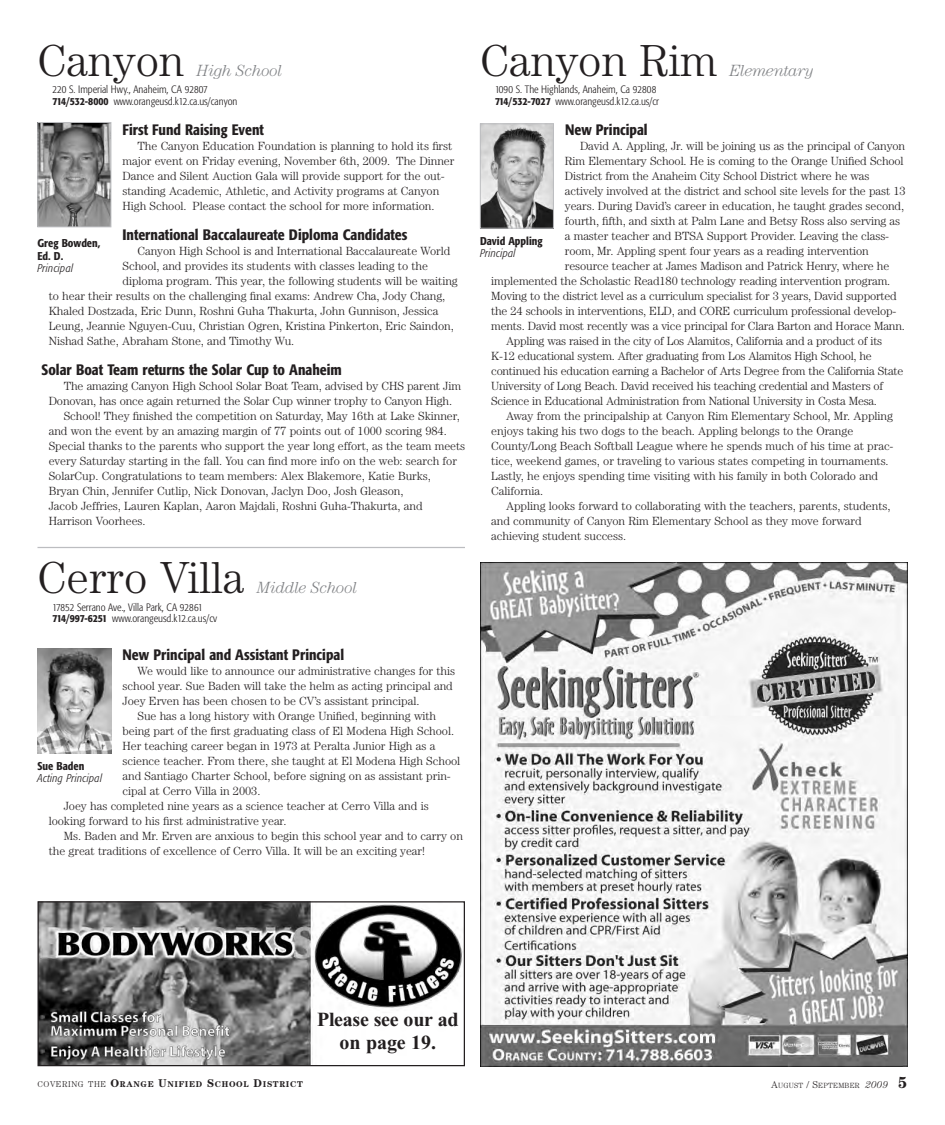
<style>
.page{position:relative;width:945px;height:1125px;background:#fff}
.page>*{position:absolute;margin:0;border:0;box-sizing:border-box;transform-origin:0 0}
.t1{font:300 45px "Century";color:#231f20}
.t2{font:700 20px/22.5px "Times New Roman";letter-spacing:-.015em;color:#231f20;text-align:center}
.t3{font:italic 300 16.25px "Century";letter-spacing:-.02em;color:#808285}
.t4{font:500 condensed 15px "Formata";color:#231f20}
.t5{font:300 11.88px/15px "Century";letter-spacing:-.005em;color:#231f20}
.t6{font:500 condensed 11.25px/12.5px "Formata";color:#231f20}
.t7{font:italic 300 condensed 11.25px "Formata";letter-spacing:.02em;color:#231f20}
.t8{font:300 condensed 10.62px/11.2px "Formata";color:#231f20}
.t9{font:700 8.5px "Century";letter-spacing:.075em;color:#231f20}
.t10{font:300 7.5px "Century";letter-spacing:.03em;color:#231f20}
.s1{font-weight:500}
.s2{font-weight:300}
.s3{font-size:11.25px}
.s4{font-size:10px}
.s5{font-style:italic;font-size:10px}
.s6{font-weight:700;font-size:16.25px}
</style>
<div class="page">
<img style="left:40px;top:124px;width:69px;height:101px">
<div style="left:38px;top:122px;width:73px;height:105px;border:1px solid #bcbdc0"></div>
<img style="left:38px;top:649px;width:73px;height:105px">
<img style="left:40px;top:903px;width:423px;height:161px">
<div style="left:38px;top:901px;width:427px;height:165px;border:1px solid #231f20"></div>
<img style="left:482px;top:126px;width:70px;height:101px">
<div style="left:480px;top:124px;width:74px;height:105px;border:1px solid #bcbdc0"></div>
<img style="left:480px;top:562px;width:427px;height:504px">
<hr style="left:38px;top:547px;width:427px;height:1px;background:#bcbdc0">
<h1 class="t1" style="left:38px;top:45px;width:148px">Canyon</h1>
<h3 class="t3" style="left:197px;top:65px;width:87px">High School</h3>
<p class="t8" style="left:52px;top:85px;width:186px">220 S. Imperial Hwy., Anaheim, CA 92807<br><span class="s1">714/532-8000</span> www.orangeusd.k12.ca.us/canyon</p>
<p class="t4" style="left:122px;top:124px;width:143px">First Fund Raising Event</p>
<p class="t5" style="left:122px;top:139px;width:333px;text-indent:15px">The Canyon Education Foundation is planning to hold its first major event on Friday evening, November 6th, 2009. The Dinner Dance and Silent Auction Gala will provide support for the out&shy;standing Academic, Athletic, and Activity programs at Canyon High School. Please contact the school for more information.</p>
<p class="t4" style="left:122px;top:229px;width:286px">International Baccalaureate Diploma Candidates</p>
<p class="t5" style="left:138px;top:244px;width:314px">Canyon High School is and International Baccalaureate World</p>
<p class="t5" style="left:122px;top:259px;width:307px">School, and provides its students with classes leading to the</p>
<p class="t5" style="left:122px;top:274px;width:337px">diploma program. This year, the following students will be waiting</p>
<p class="t5" style="left:49px;top:289px;width:398px">to hear their results on the challenging final exams: Andrew Cha, Jody Chang,</p>
<p class="t5" style="left:49px;top:304px;width:391px">Khaled Dostzada, Eric Dunn, Roshni Guha Thakurta, John Gunnison, Jessica</p>
<p class="t5" style="left:49px;top:319px;width:407px">Leung, Jeannie Nguyen-Cuu, Christian Ogren, Kristina Pinkerton, Eric Saindon,</p>
<p class="t5" style="left:49px;top:334px;width:247px">Nishad Sathe, Abraham Stone, and Timothy Wu.</p>
<p class="t4" style="left:42px;top:364px;width:302px">Solar Boat Team returns the Solar Cup to Anaheim</p>
<p class="t5" style="left:64px;top:379px;width:399px">The amazing Canyon High School Solar Boat Team, advised by CHS parent Jim</p>
<p class="t5" style="left:49px;top:394px;width:405px">Donovan, has once again returned the Solar Cup winner trophy to Canyon High.</p>
<p class="t5" style="left:64px;top:409px;width:398px">School! They finished the competition on Saturday, May 16th at Lake Skinner,</p>
<p class="t5" style="left:49px;top:424px;width:400px">and won the event by an amazing margin of 77 points out of 1000 scoring 984.</p>
<p class="t5" style="left:49px;top:439px;width:418px">Special thanks to the parents who support the year long effort, as the team meets</p>
<p class="t5" style="left:49px;top:454px;width:410px">every Saturday starting in the fall. You can find more info on the web: search for</p>
<p class="t5" style="left:49px;top:469px;width:384px">SolarCup. Congratulations to team members: Alex Blakemore, Katie Burks,</p>
<p class="t5" style="left:49px;top:484px;width:356px">Bryan Chin, Jennifer Cutlip, Nick Donovan, Jaclyn Doo, Josh Gleason,</p>
<p class="t5" style="left:49px;top:499px;width:375px">Jacob Jeffries, Lauren Kaplan, Aaron Majdali, Roshni Guha-Thakurta, and</p>
<p class="t5" style="left:49px;top:514px;width:98px">Harrison Voorhees.</p>
<p class="t6" style="left:38px;top:238px;width:64px">Greg Bowden,<br>Ed. D.</p>
<p class="t7" style="left:38px;top:264px;width:37px">Principal</p>
<h1 class="t1" style="left:38px;top:562px;width:208px">Cerro Villa</h1>
<h3 class="t3" style="left:257px;top:582px;width:102px">Middle School</h3>
<p class="t8" style="left:52px;top:602px;width:166px">17852 Serrano Ave., Villa Park, CA 92861<br><span class="s1">714/997-6251</span> www.orangeusd.k12.ca.us/cv</p>
<p class="t4" style="left:122px;top:649px;width:223px">New Principal and Assistant Principal</p>
<p class="t5" style="left:138px;top:664px;width:319px">We would like to announce our administrative changes for this</p>
<p class="t5" style="left:122px;top:679px;width:332px">school year. Sue Baden will take the helm as acting principal and</p>
<p class="t5" style="left:122px;top:694px;width:298px">Joey Erven has been chosen to be CV’s assistant principal.</p>
<p class="t5" style="left:138px;top:709px;width:300px">Sue has a long history with Orange Unified, beginning with</p>
<p class="t5" style="left:122px;top:724px;width:333px">being part of the first graduating class of El Modena High School.</p>
<p class="t5" style="left:122px;top:739px;width:314px">Her teaching career began in 1973 at Peralta Junior High as a</p>
<p class="t5" style="left:122px;top:754px;width:339px">science teacher. From there, she taught at El Modena High School</p>
<p class="t5" style="left:122px;top:769px;width:330px">and Santiago Charter School, before signing on as assistant prin-</p>
<p class="t5" style="left:122px;top:784px;width:139px">cipal at Cerro Villa in 2003.</p>
<p class="t5" style="left:64px;top:799px;width:367px">Joey has completed nine years as a science teacher at Cerro Villa and is</p>
<p class="t5" style="left:49px;top:814px;width:239px">looking forward to his first administrative year.</p>
<p class="t5" style="left:64px;top:829px;width:401px">Ms. Baden and Mr. Erven are anxious to begin this school year and to carry on</p>
<p class="t5" style="left:49px;top:844px;width:378px">the great traditions of excellence of Cerro Villa. It will be an exciting year!</p>
<p class="t6" style="left:38px;top:760px;width:48px">Sue Baden</p>
<p class="t7" style="left:38px;top:774px;width:66px">Acting Principal</p>
<h1 class="t1" style="left:480px;top:45px;width:239px">Canyon Rim</h1>
<h3 class="t3" style="left:730px;top:65px;width:86px">Elementary</h3>
<p class="t8" style="left:495px;top:85px;width:166px">1090 S. The Highlands, Anaheim, Ca 92808<br><span class="s1">714/532-7027</span> www.orangeusd.k12.ca.us/cr</p>
<p class="t4" style="left:565px;top:124px;width:84px">New Principal</p>
<p class="t5" style="left:580px;top:139px;width:327px">David A. Appling, Jr. will be joining us as the principal of Canyon</p>
<p class="t5" style="left:565px;top:154px;width:340px">Rim Elementary School. He is coming to the Orange Unified School</p>
<p class="t5" style="left:565px;top:169px;width:306px">District from the Anaheim City School District where he was</p>
<p class="t5" style="left:565px;top:184px;width:342px">actively involved at the district and school site levels for the past 13</p>
<p class="t5" style="left:565px;top:199px;width:341px">years. During David’s career in education, he taught grades second,</p>
<p class="t5" style="left:565px;top:214px;width:337px">fourth, fifth, and sixth at Palm Lane and Betsy Ross also serving as</p>
<p class="t5" style="left:565px;top:229px;width:326px">a master teacher and BTSA Support Provider. Leaving the class-</p>
<p class="t5" style="left:565px;top:244px;width:305px">room, Mr. Appling spent four years as a reading intervention</p>
<p class="t5" style="left:565px;top:259px;width:326px">resource teacher at James Madison and Patrick Henry, where he</p>
<p class="t5" style="left:491px;top:274px;width:401px">implemented the Scholastic Read180 technology reading intervention program.</p>
<p class="t5" style="left:491px;top:289px;width:407px">Moving to the district level as a curriculum specialist for 3 years, David supported</p>
<p class="t5" style="left:491px;top:304px;width:407px">the 24 schools in interventions, ELD, and CORE curriculum professional develop-</p>
<p class="t5" style="left:491px;top:319px;width:415px">ments. David most recently was a vice principal for Clara Barton and Horace Mann.</p>
<p class="t5" style="left:506px;top:334px;width:378px">Appling was raised in the city of Los Alamitos, California and a product of its</p>
<p class="t5" style="left:491px;top:349px;width:382px">K-12 educational system. After graduating from Los Alamitos High School, he</p>
<p class="t5" style="left:491px;top:364px;width:414px">continued his education earning a Bachelor of Arts Degree from the California State</p>
<p class="t5" style="left:491px;top:379px;width:394px">University of Long Beach. David received his teaching credential and Masters of</p>
<p class="t5" style="left:491px;top:394px;width:387px">Science in Educational Administration from National University in Costa Mesa.</p>
<p class="t5" style="left:506px;top:409px;width:388px">Away from the principalship at Canyon Rim Elementary School, Mr. Appling</p>
<p class="t5" style="left:491px;top:424px;width:364px">enjoys taking his two dogs to the beach. Appling belongs to the Orange</p>
<p class="t5" style="left:491px;top:439px;width:404px">County/Long Beach Softball League where he spends much of his time at prac-</p>
<p class="t5" style="left:491px;top:454px;width:399px">tice, weekend games, or traveling to various states competing in tournaments.</p>
<p class="t5" style="left:491px;top:469px;width:388px">Lastly, he enjoys spending time visiting with his family in both Colorado and</p>
<p class="t5" style="left:491px;top:484px;width:53px">California.</p>
<p class="t5" style="left:506px;top:499px;width:386px">Appling looks forward to collaborating with the teachers, parents, students,</p>
<p class="t5" style="left:491px;top:514px;width:372px">and community of Canyon Rim Elementary School as they move forward</p>
<p class="t5" style="left:491px;top:529px;width:137px">achieving student success.</p>
<p class="t6" style="left:480px;top:235px;width:64px">David Appling</p>
<p class="t7" style="left:480px;top:249px;width:37px">Principal</p>
<h2 class="t2" style="left:317px;top:1011px;width:143px">Please see our ad on page 19.</h2>
<p class="t9" style="left:38px;top:1081px;width:267px"><span class="s2">COVERING THE</span> <span class="s3">O</span>RANGE <span class="s3">U</span>NIFIED <span class="s3">S</span>CHOOL <span class="s3">D</span>ISTRICT</p>
<p class="t10" style="left:771px;top:1083px;width:138px"><span class="s4">A</span>UGUST <span class="s4">/ S</span>EPTEMBER <span class="s5">2009</span> <span class="s6">5</span></p>
</div>
